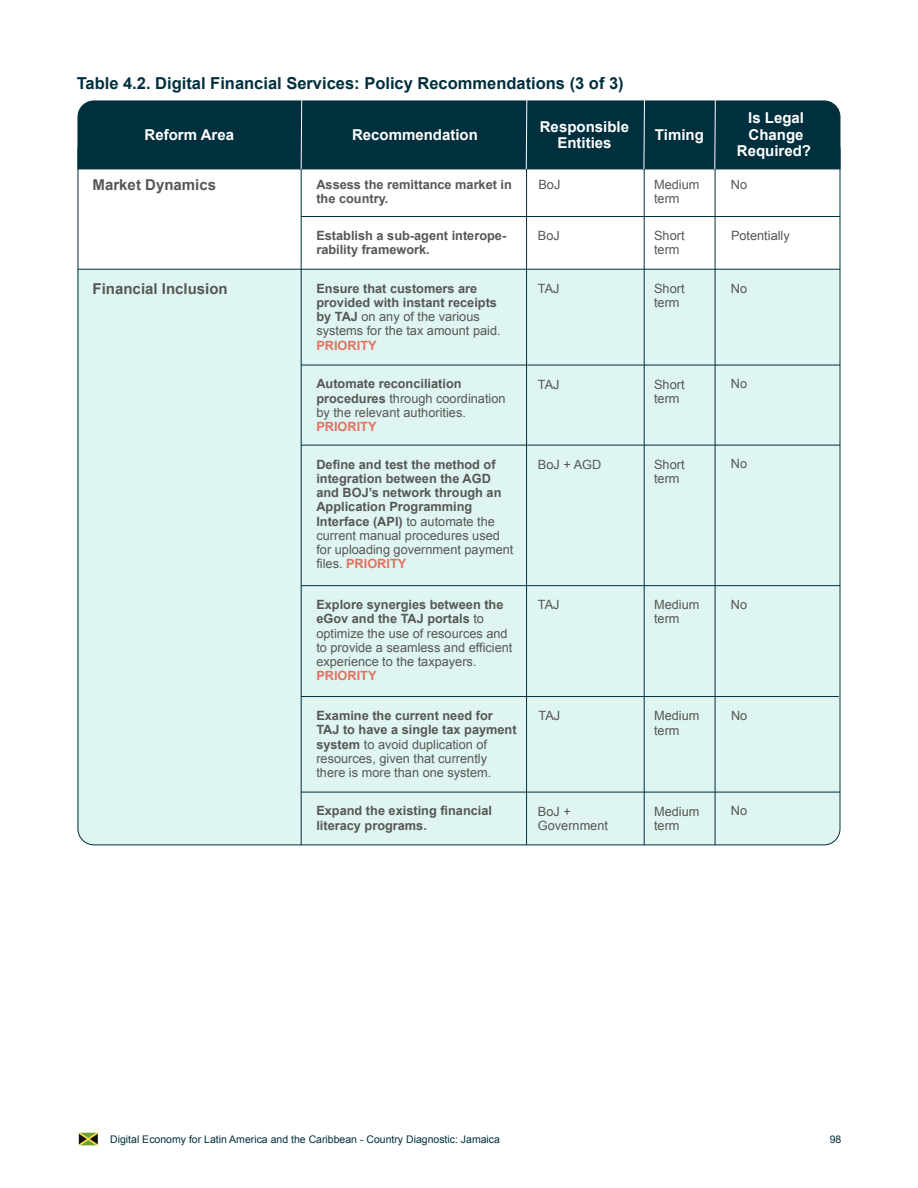
<style>
.page{position:relative;width:918px;height:1188px;background:#fff}
.page>*{position:absolute;margin:0;border:0;box-sizing:border-box;transform-origin:0 0}
.t1{font:700 16.5px "Arial";color:#002f3d}
.t2{font:700 15px/16.5px "Arial";color:#fff;text-align:center}
.t3{font:700 15px "Arial";color:#575756}
.t4{font:12.75px/14.2px "Arial";color:#575756}
.t5{font:700 12.75px/14.2px "Arial";color:#575756}
.t6{font:700 12.75px "Arial";color:#e27260}
.t7{font:10.5px "Arial";color:#002f3d}
.s1{font-weight:400}
.s2{font-weight:700}
.s3{color:#e27260}
</style>
<div class="page">
<svg style="left:79px;top:1133px;width:19px;height:13px"></svg>
<div style="left:77px;top:100px;width:764px;height:47px;background:#002f3d"></div>
<svg style="left:77px;top:147px;width:764px;height:699px;background:#d9eeeb"></svg>
<svg style="left:300px;top:100px;width:2px;height:70px"></svg>
<svg style="left:526px;top:100px;width:2px;height:70px"></svg>
<hr style="left:644px;top:141px;width:1px;height:704px;background:#002f3d">
<svg style="left:643px;top:100px;width:2px;height:70px"></svg>
<hr style="left:715px;top:141px;width:1px;height:704px;background:#002f3d">
<svg style="left:714px;top:100px;width:2px;height:70px"></svg>
<hr style="left:301px;top:216px;width:539px;height:1px;background:#002f3d">
<hr style="left:78px;top:269px;width:762px;height:1px;background:#002f3d">
<hr style="left:301px;top:365px;width:539px;height:1px;background:#002f3d">
<hr style="left:301px;top:445px;width:539px;height:1px;background:#002f3d">
<hr style="left:301px;top:792px;width:539px;height:1px;background:#002f3d">
<hr style="left:301px;top:585px;width:539px;height:1px;background:#002f3d">
<hr style="left:301px;top:696px;width:538px;height:1px;background:#002f3d">
<p class="t1" style="left:77px;top:72px;width:549px">Table 4.2. Digital Financial Services: Policy Recommendations (3 of 3)</p>
<p class="t2" style="left:145px;top:127px;width:91px">Reform Area</p>
<p class="t2" style="left:352px;top:127px;width:127px">Recommendation</p>
<p class="t2" style="left:540px;top:119px;width:91px">Responsible<br>Entities</p>
<p class="t2" style="left:655px;top:127px;width:50px">Timing</p>
<p class="t2" style="left:737px;top:110px;width:76px">Is Legal<br>Change<br>Required?</p>
<p class="t3" style="left:93px;top:175px;width:125px">Market Dynamics</p>
<p class="t4" style="left:731px;top:177px;width:18px">No</p>
<p class="t5" style="left:316px;top:178px;width:197px">Assess the remittance market in the country.</p>
<p class="t5" style="left:316px;top:229px;width:191px">Establish a sub-agent interope&shy;rability framework.</p>
<p class="t4" style="left:538px;top:177px;width:23px">BoJ</p>
<p class="t4" style="left:654px;top:177px;width:47px">Medium term</p>
<p class="t4" style="left:538px;top:229px;width:23px">BoJ</p>
<p class="t4" style="left:654px;top:229px;width:32px">Short</p>
<p class="t4" style="left:731px;top:228px;width:60px">Potentially</p>
<p class="t4" style="left:654px;top:243px;width:27px">term</p>
<p class="t3" style="left:93px;top:279px;width:137px">Financial Inclusion</p>
<p class="t5" style="left:316px;top:281px;width:186px">Ensure that customers are provided with instant receipts by TAJ <span class="s1">on any of the various systems for the tax amount paid.</span></p>
<p class="t6" style="left:316px;top:337px;width:62px">PRIORITY</p>
<p class="t4" style="left:316px;top:377px;width:191px"><span class="s2">Automate reconciliation procedures</span> through coordination by the relevant authorities.</p>
<p class="t6" style="left:316px;top:418px;width:62px">PRIORITY</p>
<p class="t4" style="left:538px;top:281px;width:23px">TAJ</p>
<p class="t4" style="left:654px;top:281px;width:32px">Short</p>
<p class="t4" style="left:731px;top:281px;width:18px">No</p>
<p class="t4" style="left:654px;top:296px;width:27px">term</p>
<p class="t4" style="left:538px;top:377px;width:23px">TAJ</p>
<p class="t4" style="left:654px;top:377px;width:32px">Short</p>
<p class="t4" style="left:731px;top:377px;width:18px">No</p>
<p class="t4" style="left:654px;top:391px;width:27px">term</p>
<p class="t5" style="left:316px;top:457px;width:199px">Define and test the method of integration between the AGD and BOJ’s network through an<br>Application Programming<br>Interface (API) <span class="s1">to automate the current manual procedures used for uploading government payment files.</span> <span class="s3">PRIORITY</span></p>
<p class="t4" style="left:538px;top:457px;width:65px">BoJ + AGD</p>
<p class="t4" style="left:654px;top:457px;width:32px">Short</p>
<p class="t4" style="left:731px;top:457px;width:18px">No</p>
<p class="t4" style="left:654px;top:471px;width:27px">term</p>
<p class="t4" style="left:316px;top:598px;width:198px"><span class="s2">Explore synergies between the eGov and the TAJ portals</span> to optimize the use of resources and to provide a seamless and efficient experience to the taxpayers.</p>
<p class="t6" style="left:316px;top:667px;width:62px">PRIORITY</p>
<p class="t4" style="left:538px;top:598px;width:23px">TAJ</p>
<p class="t4" style="left:654px;top:598px;width:47px">Medium</p>
<p class="t4" style="left:731px;top:598px;width:18px">No</p>
<p class="t4" style="left:654px;top:612px;width:27px">term</p>
<p class="t4" style="left:316px;top:709px;width:202px"><span class="s2">Examine the current need for<br>TAJ to have a single tax payment system</span> to avoid duplication of resources, given that currently there is more than one system.</p>
<p class="t4" style="left:538px;top:709px;width:23px">TAJ</p>
<p class="t4" style="left:654px;top:709px;width:47px">Medium term</p>
<p class="t4" style="left:731px;top:709px;width:18px">No</p>
<p class="t5" style="left:316px;top:804px;width:177px">Expand the existing financial literacy programs.</p>
<p class="t4" style="left:538px;top:804px;width:34px">BoJ +</p>
<p class="t4" style="left:731px;top:804px;width:18px">No</p>
<p class="t4" style="left:654px;top:804px;width:47px">Medium term</p>
<p class="t4" style="left:538px;top:818px;width:72px">Government</p>
<p class="t7" style="left:110px;top:1132px;width:391px">Digital Economy for Latin America and the Caribbean - Country Diagnostic: Jamaica</p>
<p class="t7" style="left:830px;top:1132px;width:13px">98</p>
</div>
